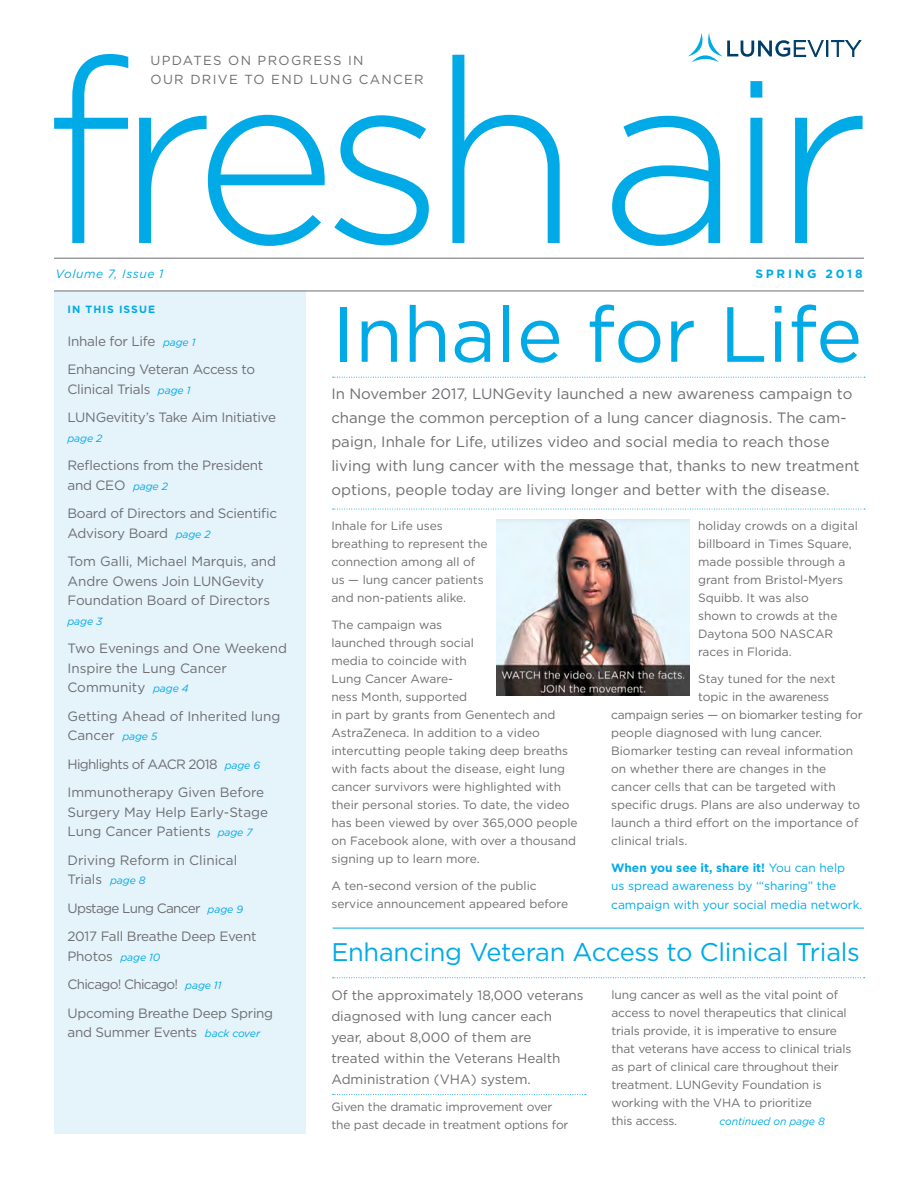
<style>
.page{position:relative;width:918px;height:1188px;background:#fff}
.page>*{position:absolute;margin:0;border:0;box-sizing:border-box;transform-origin:0 0}
.t1{font:78px "Gotham";color:#00aae7}
.t2{font:25.5px "Gotham";letter-spacing:-.01em;color:#00aae7}
.t3{font:15px/24px "Gotham";color:#6d6e71}
.t4{font:13.5px/19.5px "Gotham";letter-spacing:-.015em;color:#6d6e71}
.t5{font:13.5px/28.5px "Gotham";letter-spacing:-.04em;color:#6d6e71}
.t6{font:13.2px/19.5px "Gotham";letter-spacing:.1em;color:#6d6e71}
.t7{font:12px/18px "Gotham";color:#6d6e71}
.t8{font:12px/18px "Gotham";color:#00aae7}
.t9{font:12px "Gotham";letter-spacing:-.02em;color:#6d6e71}
.t10{font:italic 12px "Gotham";letter-spacing:.05em;color:#00aae7}
.t11{font:700 12px "Gotham";letter-spacing:.23em;color:#00aae7}
.t12{font:italic 10.5px "Gotham";letter-spacing:-.01em;color:#00aae7}
.t13{font:700 10.5px "Gotham";letter-spacing:.1em;color:#00aae7}
.s1{font-style:italic;font-size:10.5px;color:#00aae7}
.s2{font-weight:700}
</style>
<div class="page">
<hr style="left:54px;top:258px;width:810px;height:1px;background:#6d6e71">
<div style="left:54px;top:291px;width:251px;height:843px;background:#e5f3fb"></div>
<hr style="left:54px;top:291px;width:810px;height:1px;background:#6d6e71">
<hr style="left:333px;top:928px;width:531px;height:1px;background:#00aae7">
<svg style="left:54px;top:54px;width:809px;height:192px"></svg>
<svg style="left:688px;top:33px;width:173px;height:29px"></svg>
<svg style="left:333px;top:977px;width:532px;height:1px"></svg>
<svg style="left:333px;top:377px;width:532px;height:1px"></svg>
<svg style="left:333px;top:1094px;width:253px;height:1px"></svg>
<svg style="left:333px;top:509px;width:532px;height:1px"></svg>
<img style="left:496px;top:519px;width:193px;height:177px">
<p class="t6" style="left:151px;top:50px;width:275px">UPDATES ON PROGRESS IN<br>OUR DRIVE TO END LUNG CANCER</p>
<p class="t10" style="left:55px;top:266px;width:110px">Volume 7, Issue 1</p>
<p class="t11" style="left:755px;top:266px;width:109px">SPRING 2018</p>
<p class="t13" style="left:68px;top:302px;width:89px">IN THIS ISSUE</p>
<p class="t4" style="left:68px;top:327px;width:189px;line-height:28.5px">Inhale for Life <span class="s1">page 1<br></span>Enhancing Veteran Access to</p>
<p class="t4" style="left:68px;top:375px;width:210px;line-height:28.5px">Clinical Trials <span class="s1">page 1<br></span>LUNGevitity’s Take Aim Initiative</p>
<p class="t12" style="left:68px;top:432px;width:36px">page 2</p>
<p class="t4" style="left:68px;top:456px;width:197px">Reflections from the President and CEO <span class="s1">page 2</span></p>
<p class="t4" style="left:68px;top:504px;width:211px">Board of Directors and Scientific<br>Advisory Board <span class="s1">page 2</span></p>
<p class="t4" style="left:68px;top:552px;width:210px">Tom Galli, Michael Marquis, and<br>Andre Owens Join LUNGevity<br>Foundation Board of Directors</p>
<p class="t12" style="left:68px;top:615px;width:37px">page 3</p>
<p class="t4" style="left:68px;top:639px;width:221px">Two Evenings and One Weekend<br>Inspire the Lung Cancer<br>Community <span class="s1">page 4</span></p>
<p class="t4" style="left:68px;top:706px;width:214px">Getting Ahead of Inherited lung<br>Cancer <span class="s1">page 5</span></p>
<p class="t4" style="left:68px;top:750px;width:198px;line-height:28.5px">Highlights of AACR 2018 <span class="s1">page 6<br></span>Immunotherapy Given Before</p>
<p class="t4" style="left:68px;top:802px;width:202px">Surgery May Help Early-Stage<br>Lung Cancer Patients <span class="s1">page 7</span></p>
<p class="t4" style="left:68px;top:850px;width:171px">Driving Reform in Clinical<br>Trials <span class="s1">page 8</span></p>
<p class="t5" style="left:68px;top:894px;width:191px">Upstage Lung Cancer <span class="s1">page 9<br></span>2017 Fall Breathe Deep Event</p>
<p class="t4" style="left:68px;top:942px;width:207px;line-height:28.5px">Photos <span class="s1">page 10<br></span>Chicago! Chicago! <span class="s1">page 11<br></span>Upcoming Breathe Deep Spring</p>
<p class="t4" style="left:68px;top:1023px;width:194px">and Summer Events <span class="s1">back cover</span></p>
<h1 class="t1" style="left:332px;top:284px;width:532px">Inhale for Life</h1>
<p class="t3" style="left:331px;top:381px;width:530px">In November 2017, LUNGevity launched a new awareness campaign to change the common perception of a lung cancer diagnosis. The cam&shy;paign, Inhale for Life, utilizes video and social media to reach those living with lung cancer with the message that, thanks to new treatment options, people today are living longer and better with the disease.</p>
<p class="t7" style="left:331px;top:516px;width:158px">Inhale for Life uses breathing to represent the connection among all of us — lung cancer patients and non-patients alike.</p>
<p class="t7" style="left:331px;top:615px;width:248px">The campaign was<br>launched through social<br>media to coincide with<br>Lung Cancer Aware-<br>ness Month, supported<br>in part by grants from Genentech and<br>AstraZeneca. In addition to a video intercutting people taking deep breaths with facts about the disease, eight lung cancer survivors were highlighted with their personal stories. To date, the video has been viewed by over 365,000 people on Facebook alone, with over a thousand signing up to learn more.</p>
<p class="t7" style="left:331px;top:876px;width:238px">A ten-second version of the public service announcement appeared before</p>
<p class="t7" style="left:698px;top:516px;width:161px">holiday crowds on a digital billboard in Times Square, made possible through a grant from Bristol-Myers<br>Squibb. It was also<br>shown to crowds at the<br>Daytona 500 NASCAR races in Florida.</p>
<p class="t7" style="left:698px;top:669px;width:139px">Stay tuned for the next</p>
<p class="t9" style="left:698px;top:689px;width:132px">topic in the awareness</p>
<p class="t9" style="left:611px;top:707px;width:253px">campaign series — on biomarker testing for</p>
<p class="t7" style="left:611px;top:723px;width:213px">people diagnosed with lung cancer.</p>
<p class="t7" style="left:611px;top:741px;width:244px">Biomarker testing can reveal information</p>
<p class="t7" style="left:611px;top:759px;width:216px">on whether there are changes in the</p>
<p class="t7" style="left:611px;top:777px;width:226px">cancer cells that can be targeted with</p>
<p class="t7" style="left:611px;top:795px;width:251px">specific drugs. Plans are also underway to</p>
<p class="t7" style="left:611px;top:813px;width:249px">launch a third effort on the importance of</p>
<p class="t7" style="left:611px;top:831px;width:78px">clinical trials.</p>
<p class="t8" style="left:611px;top:858px;width:236px"><span class="s2">When you see it, share it!</span> You can help us spread awareness by ‘“sharing” the</p>
<p class="t8" style="left:611px;top:896px;width:253px">campaign with your social media network.</p>
<h2 class="t2" style="left:331px;top:936px;width:530px">Enhancing Veteran Access to Clinical Trials</h2>
<p class="t7" style="left:611px;top:985px;width:241px">lung cancer as well as the vital point of access to novel therapeutics that clinical trials provide, it is imperative to ensure that veterans have access to clinical trials as part of clinical care throughout their treatment. LUNGevity Foundation is working with the VHA to prioritize<br>this access.</p>
<p class="t4" style="left:331px;top:985px;width:254px;line-height:21px">Of the approximately 18,000 veterans diagnosed with lung cancer each year, about 8,000 of them are<br>treated within the Veterans Health<br>Administration (VHA) system.</p>
<p class="t7" style="left:331px;top:1098px;width:239px">Given the dramatic improvement over the past decade in treatment options for</p>
<p class="t12" style="left:719px;top:1114px;width:107px">continued on page 8</p>
</div>
